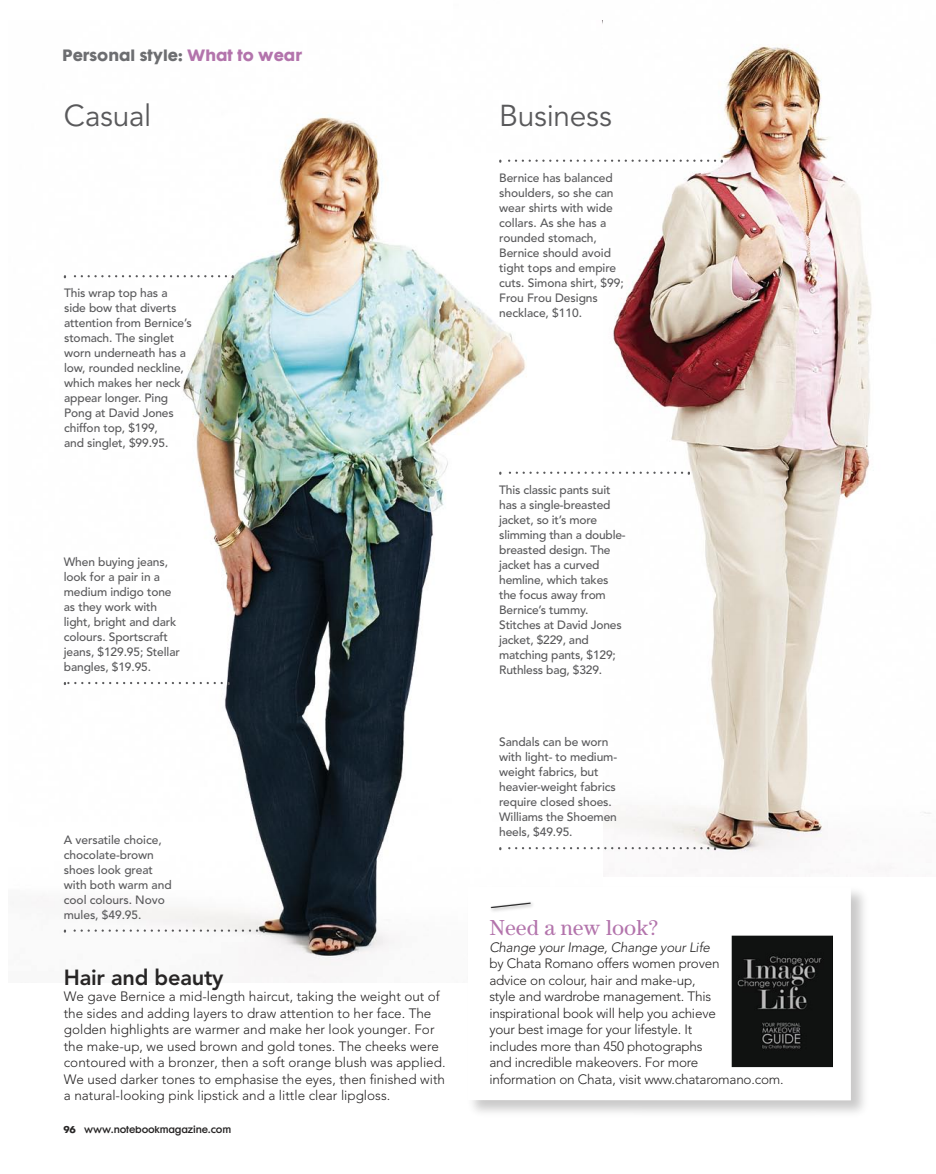
<style>
.page{position:relative;width:936px;height:1174px;background:#fff}
.page>*{position:absolute;margin:0;border:0;box-sizing:border-box;transform-origin:0 0}
.NB_intro_light_45{font:30px "Avenir LT Std";letter-spacing:-.01em;color:#59595b}
.NB_box_subhead_sans{font:800 21.75px "Avenir LT Std";letter-spacing:-.01em;color:#272525}
.NB_box_subhead_serif{font:21.75px "Century Std";color:#b374ac}
.NB_tag{font:700 15px "PL Futura Maxi";color:#6d6e71}
.NB_box_copy{font:300 13.5px/16.5px "Avenir LT Std";color:#272525}
.NB_caption{font:500 12px/15px "Avenir LT Std";letter-spacing:-.01em;color:#59595b}
.NB_page_no_lhpg{font:9px "PL Futura Maxi Demi";letter-spacing:-.02em;color:#272525}
.s1{color:#b374ac}
.s2{font-family:"PL Futura Maxi";font-weight:700}
.s3{font-style:italic}
</style>
<div class="page">
<img style="left:602px;top:20px;width:329px;height:850px">
<img style="left:63px;top:117px;width:463px;height:862px">
<svg style="left:500px;top:846px;width:216px;height:4px"></svg>
<svg style="left:500px;top:470px;width:189px;height:5px"></svg>
<svg style="left:65px;top:274px;width:169px;height:4px"></svg>
<svg style="left:65px;top:928px;width:200px;height:5px"></svg>
<svg style="left:65px;top:681px;width:164px;height:4px"></svg>
<div style="left:464px;top:883px;width:407px;height:236px;background:#272525;opacity:.25"></div>
<div style="left:468px;top:886px;width:382px;height:214px;background:#fff"></div>
<svg style="left:490px;top:902px;width:42px;height:9px"></svg>
<img style="left:731px;top:935px;width:102px;height:132px">
<svg style="left:500px;top:158px;width:222px;height:5px"></svg>
<p class="NB_tag" style="left:62px;top:44px;width:241px">Personal style: <span class="s1">What to wear</span></p>
<p class="NB_intro_light_45" style="left:64px;top:99px;width:89px">Casual</p>
<p class="NB_caption" style="left:64px;top:286px;width:129px">This wrap top has a side bow that diverts attention from Bernice’s stomach. The singlet worn underneath has a low, rounded neckline, which makes her neck appear longer. Ping<br>Pong at David Jones chiffon top, $199,<br>and singlet, $99.95.</p>
<p class="NB_caption" style="left:64px;top:555px;width:118px">When buying jeans, look for a pair in a medium indigo tone as they work with light, bright and dark colours. Sportscraft jeans, $129.95; Stellar bangles, $19.95.</p>
<p class="NB_caption" style="left:64px;top:832px;width:109px">A versatile choice, chocolate-brown shoes look great with both warm and cool colours. Novo mules, $49.95.</p>
<p class="NB_box_subhead_sans" style="left:64px;top:964px;width:161px">Hair and beauty</p>
<p class="NB_box_copy" style="left:64px;top:988px;width:383px">We gave Bernice a mid-length haircut, taking the weight out of the sides and adding layers to draw attention to her face. The golden highlights are warmer and make her look younger. For the make-up, we used brown and gold tones. The cheeks were contoured with a bronzer, then a soft orange blush was applied.<br>We used darker tones to emphasise the eyes, then finished with a natural-looking pink lipstick and a little clear lipgloss.</p>
<p class="NB_page_no_lhpg" style="left:63px;top:1124px;width:169px"><span class="s2">96</span> www.notebookmagazine.com</p>
<p class="NB_intro_light_45" style="left:499px;top:99px;width:114px">Business</p>
<p class="NB_caption" style="left:499px;top:170px;width:126px">Bernice has balanced shoulders, so she can wear shirts with wide collars. As she has a rounded stomach,<br>Bernice should avoid tight tops and empire cuts. Simona shirt, $99;<br>Frou Frou Designs necklace, $110.</p>
<p class="NB_caption" style="left:499px;top:482px;width:128px">This classic pants suit has a single-breasted jacket, so it’s more slimming than a double&shy;breasted design. The jacket has a curved hemline, which takes the focus away from<br>Bernice’s tummy.<br>Stitches at David Jones jacket, $229, and matching pants, $129;<br>Ruthless bag, $329.</p>
<p class="NB_caption" style="left:499px;top:735px;width:119px">Sandals can be worn with light- to medium&shy;weight fabrics, but heavier-weight fabrics require closed shoes.<br>Williams the Shoemen heels, $49.95.</p>
<p class="NB_box_subhead_serif" style="left:489px;top:915px;width:170px">Need a new look?</p>
<p class="NB_box_copy" style="left:489px;top:939px;width:296px"><span class="s3">Change your Image, Change your Life<br></span>by Chata Romano offers women proven<br>advice on colour, hair and make-up,<br>style and wardrobe management. This inspirational book will help you achieve<br>your best image for your lifestyle. It<br>includes more than 450 photographs<br>and incredible makeovers. For more<br>information on Chata, visit www.chataromano.com.</p>
</div>
